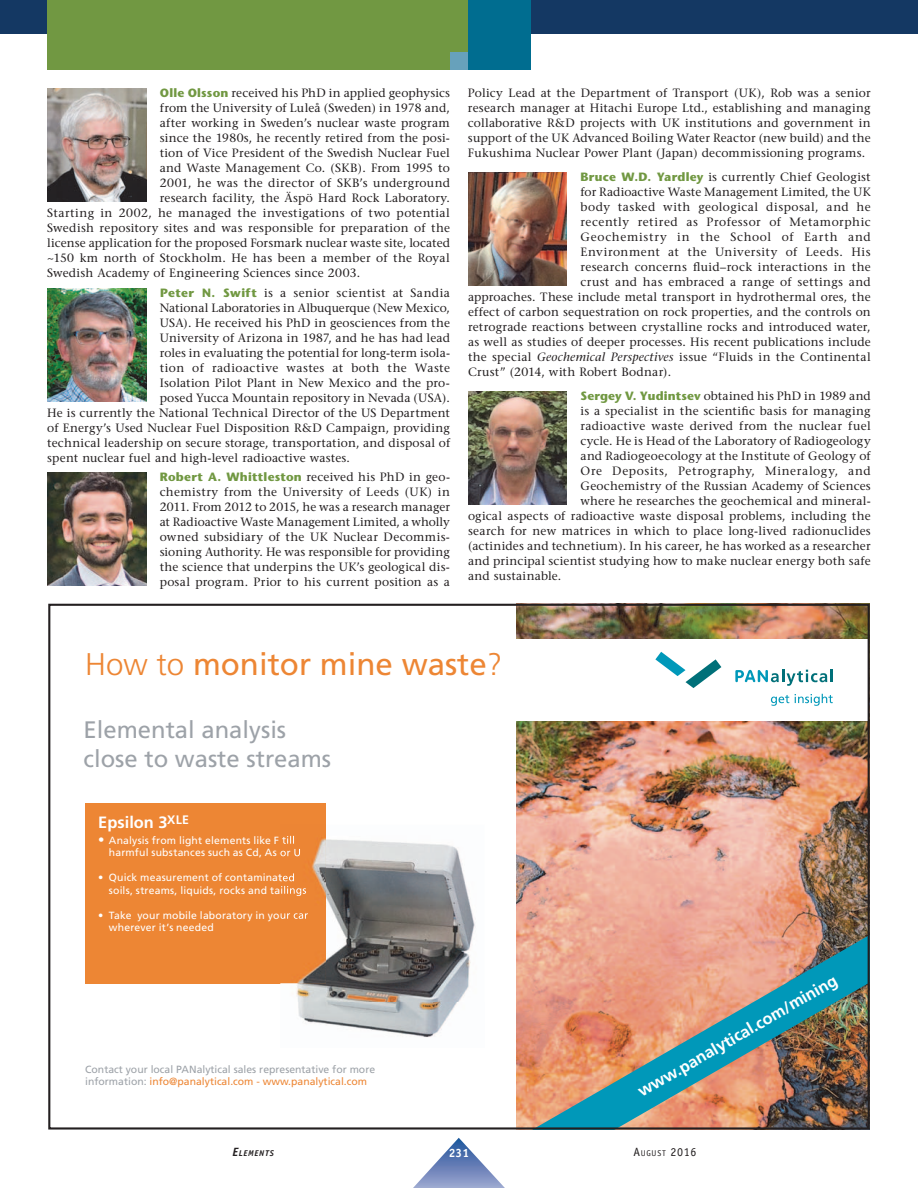
<style>
.page{position:relative;width:918px;height:1188px;background:#fff}
.page>*{position:absolute;margin:0;border:0;box-sizing:border-box;transform-origin:0 0}
.t1{font:31.35px "Frutiger LT";color:#ed8634}
.t2{font:23.85px/28.7px "Frutiger LT";color:#9da2a8}
.t3{font:700 16.35px "Frutiger LT";color:#fff}
.t4{font:12px/15px "Stone Serif";letter-spacing:.02em;color:#231f20;text-align:justify}
.t5{font:12px "Stone Serif";letter-spacing:.045em;color:#231f20}
.t6{font:12px "Stone Serif";color:#231f20}
.t7{font:12px "Stone Serif";letter-spacing:.05em;color:#231f20}
.t8{font:12px "Stone Serif";letter-spacing:.065em;color:#231f20}
.t9{font:12px "Officina Sans";color:#231f20}
.t10{font:700 12px "Officina Sans";color:#fff}
.t11{font:10.5px/12.5px "Frutiger LT";letter-spacing:.015em;color:#fff}
.t12{font:10.5px/12.5px "Frutiger LT";color:#9da2a8}
.t13{font:italic 700 8.4px "Officina Sans";letter-spacing:.08em;color:#231f20}
.s1{font-family:"Stone Sans";font-weight:700;color:#719842}
.s2{font-style:italic}
.s3{font-weight:300}
.s4{font-size:12.6px}
.s5{color:#ed8634}
.s6{font-size:12px}
.s7{font-size:8.4px}
</style>
<div class="page">
<img style="left:47px;top:89px;width:99px;height:113px">
<img style="left:47px;top:288px;width:99px;height:113px">
<img style="left:47px;top:473px;width:99px;height:113px">
<img style="left:468px;top:173px;width:99px;height:113px">
<img style="left:468px;top:392px;width:99px;height:113px">
<img style="left:516px;top:607px;width:351px;height:520px">
<div style="left:50px;top:639px;width:818px;height:82px;background:#fff"></div>
<svg style="left:655px;top:652px;width:66px;height:36px"></svg>
<svg style="left:735px;top:669px;width:98px;height:17px"></svg>
<svg style="left:771px;top:695px;width:18px;height:11px"></svg>
<svg style="left:795px;top:694px;width:38px;height:12px"></svg>
<div style="left:86px;top:803px;width:240px;height:180px;background:#ed8634"></div>
<img style="left:532px;top:931px;width:335px;height:196px">
<img style="left:280px;top:839px;width:195px;height:199px">
<img style="left:280px;top:835px;width:46px;height:148px">
<img style="left:280px;top:836px;width:15px;height:10px">
<img style="left:280px;top:848px;width:20px;height:10px">
<img style="left:280px;top:873px;width:15px;height:10px">
<img style="left:280px;top:886px;width:26px;height:10px">
<img style="left:280px;top:911px;width:28px;height:10px">
<svg style="left:413px;top:1138px;width:92px;height:50px"></svg>
<div style="left:0;top:0;width:918px;height:34px;background:#143863"></div>
<div style="left:47px;top:0;width:421px;height:70px;background:#719842"></div>
<div style="left:468px;top:0;width:63px;height:70px;background:#006d90"></div>
<div style="left:450px;top:52px;width:18px;height:18px;background:#67a1bb"></div>
<p class="t4" style="left:160px;top:86px;width:292px"><span class="s1">Olle Olsson</span> received his PhD in applied geophysics</p>
<p class="t4" style="left:160px;top:101px;width:292px">from the University of Luleå (Sweden) in 1978 and,</p>
<p class="t4" style="left:160px;top:116px;width:292px">after working in Sweden’s nuclear waste program</p>
<p class="t4" style="left:160px;top:131px;width:292px">since the 1980s, he recently retired from the posi-</p>
<p class="t4" style="left:160px;top:146px;width:292px">tion of Vice President of the Swedish Nuclear Fuel</p>
<p class="t4" style="left:160px;top:161px;width:292px">and Waste Management Co. (SKB). From 1995 to</p>
<p class="t4" style="left:160px;top:176px;width:292px">2001, he was the director of SKB’s underground</p>
<p class="t4" style="left:160px;top:191px;width:292px">research facility, the Äspö Hard Rock Laboratory.</p>
<p class="t4" style="left:47px;top:206px;width:404px">Starting in 2002, he managed the investigations of two potential</p>
<p class="t4" style="left:47px;top:221px;width:404px">Swedish repository sites and was responsible for preparation of the</p>
<p class="t6" style="left:47px;top:238px;width:404px">license application for the proposed Forsmark nuclear waste site, located</p>
<p class="t4" style="left:47px;top:251px;width:404px">~150 km north of Stockholm. He has been a member of the Royal</p>
<p class="t4" style="left:47px;top:266px;width:314px">Swedish Academy of Engineering Sciences since 2003.</p>
<p class="t4" style="left:160px;top:286px;width:291px"><span class="s1">Peter N. Swift</span> is a senior scientist at Sandia</p>
<p class="t6" style="left:160px;top:303px;width:292px">National Laboratories in Albuquerque (New Mexico,</p>
<p class="t4" style="left:160px;top:316px;width:292px">USA). He received his PhD in geosciences from the</p>
<p class="t4" style="left:160px;top:331px;width:292px">University of Arizona in 1987, and he has had lead</p>
<p class="t4" style="left:160px;top:346px;width:292px">roles in evaluating the potential for long-term isola-</p>
<p class="t4" style="left:160px;top:361px;width:292px">tion of radioactive wastes at both the Waste</p>
<p class="t4" style="left:160px;top:376px;width:292px">Isolation Pilot Plant in New Mexico and the pro-</p>
<p class="t4" style="left:160px;top:391px;width:292px">posed Yucca Mountain repository in Nevada (USA).</p>
<p class="t4" style="left:47px;top:406px;width:404px">He is currently the National Technical Director of the US Department</p>
<p class="t4" style="left:47px;top:421px;width:404px">of Energy’s Used Nuclear Fuel Disposition R&amp;D Campaign, providing</p>
<p class="t4" style="left:47px;top:436px;width:404px">technical leadership on secure storage, transportation, and disposal of</p>
<p class="t4" style="left:47px;top:451px;width:304px">spent nuclear fuel and high-level radioactive wastes.</p>
<p class="t4" style="left:160px;top:470px;width:292px"><span class="s1">Robert A. Whittleston</span> received his PhD in geo&shy;chemistry from the University of Leeds (UK) in 2011. From 2012 to 2015, he was a research manager at Radioactive Waste Management Limited, a wholly owned subsidiary of the UK Nuclear Decommis&shy;sioning Authority. He was responsible for providing the science that underpins the UK’s geological dis&shy;posal program. Prior to his current position as a</p>
<p class="t4" style="left:468px;top:86px;width:404px">Policy Lead at the Department of Transport (UK), Rob was a senior research manager at Hitachi Europe Ltd., establishing and managing collaborative R&amp;D projects with UK institutions and government in support of the UK Advanced Boiling Water Reactor (new build) and the Fukushima Nuclear Power Plant (Japan) decommissioning programs.</p>
<p class="t4" style="left:581px;top:170px;width:292px"><span class="s1">Bruce W.D. Yardley</span> is currently Chief Geologist</p>
<p class="t4" style="left:580px;top:185px;width:292px">for Radioactive Waste Management Limited, the UK</p>
<p class="t5" style="left:580px;top:202px;width:292px">body tasked with geological disposal, and he</p>
<p class="t5" style="left:580px;top:217px;width:292px">recently retired as Professor of Metamorphic</p>
<p class="t8" style="left:580px;top:232px;width:292px">Geochemistry in the School of Earth and</p>
<p class="t5" style="left:580px;top:247px;width:292px">Environment at the University of Leeds. His</p>
<p class="t4" style="left:580px;top:260px;width:292px">research concerns fluid–rock interactions in the</p>
<p class="t4" style="left:580px;top:275px;width:292px">crust and has embraced a range of settings and</p>
<p class="t4" style="left:468px;top:290px;width:404px">approaches. These include metal transport in hydrothermal ores, the</p>
<p class="t4" style="left:468px;top:305px;width:404px">effect of carbon sequestration on rock properties, and the controls on</p>
<p class="t4" style="left:468px;top:320px;width:404px">retrograde reactions between crystalline rocks and introduced water,</p>
<p class="t4" style="left:468px;top:335px;width:404px">as well as studies of deeper processes. His recent publications include</p>
<p class="t4" style="left:468px;top:350px;width:404px">the special <span class="s2">Geochemical Perspectives</span> issue “Fluids in the Continental</p>
<p class="t4" style="left:468px;top:365px;width:205px">Crust” (2014, with Robert Bodnar).</p>
<p class="t4" style="left:580px;top:389px;width:292px"><span class="s1">Sergey V. Yudintsev</span> obtained his PhD in 1989 and</p>
<p class="t4" style="left:581px;top:404px;width:292px">is a specialist in the scientific basis for managing</p>
<p class="t4" style="left:581px;top:419px;width:292px">radioactive waste derived from the nuclear fuel</p>
<p class="t4" style="left:581px;top:434px;width:292px">cycle. He is Head of the Laboratory of Radiogeology</p>
<p class="t4" style="left:581px;top:449px;width:292px">and Radiogeoecology at the Institute of Geology of</p>
<p class="t7" style="left:581px;top:466px;width:292px">Ore Deposits, Petrography, Mineralogy, and</p>
<p class="t4" style="left:581px;top:479px;width:292px">Geochemistry of the Russian Academy of Sciences</p>
<p class="t4" style="left:581px;top:494px;width:292px">where he researches the geochemical and mineral-</p>
<p class="t4" style="left:468px;top:509px;width:404px">ogical aspects of radioactive waste disposal problems, including the</p>
<p class="t4" style="left:468px;top:524px;width:404px">search for new matrices in which to place long-lived radionuclides</p>
<p class="t4" style="left:468px;top:539px;width:404px">(actinides and technetium). In his career, he has worked as a researcher</p>
<p class="t4" style="left:468px;top:554px;width:404px">and principal scientist studying how to make nuclear energy both safe</p>
<p class="t4" style="left:468px;top:569px;width:95px">and sustainable.</p>
<h1 class="t1" style="left:85px;top:652px;width:419px"><span class="s3">How to</span> monitor mine waste<span class="s3">?</span></h1>
<h2 class="t2" style="left:84px;top:717px;width:249px">Elemental analysis close to waste streams</h2>
<h3 class="t3" style="left:98px;top:813px;width:92px">Epsilon 3<sup>XLE</sup></h3>
<p class="t11" style="left:109px;top:835px;width:194px;text-indent:-11px"><span class="s4">•</span> Analysis from light elements like F till harmful substances such as Cd, As or U</p>
<p class="t11" style="left:109px;top:872px;width:199px;text-indent:-11px">• Quick measurement of contaminated soils, streams, liquids, rocks and tailings</p>
<p class="t11" style="left:109px;top:910px;width:201px;text-indent:-11px">• Take your mobile laboratory in your car wherever it’s needed</p>
<p class="t12" style="left:85px;top:1064px;width:291px">Contact your local PANalytical sales representative for more information: <span class="s5">info@panalytical.com - www.panalytical.com</span></p>
<h3 class="t3" style="left:634px;top:1084px;width:229px;rotate:-30deg">www.panalytical.com/mining</h3>
<p class="t13" style="left:232px;top:1150px;width:43px"><span class="s6">E</span>LEMENTS</p>
<p class="t10" style="left:449px;top:1149px;width:22px">231</p>
<p class="t9" style="left:633px;top:1147px;width:65px">A<span class="s7">UGUST</span> 2016</p>
</div>
